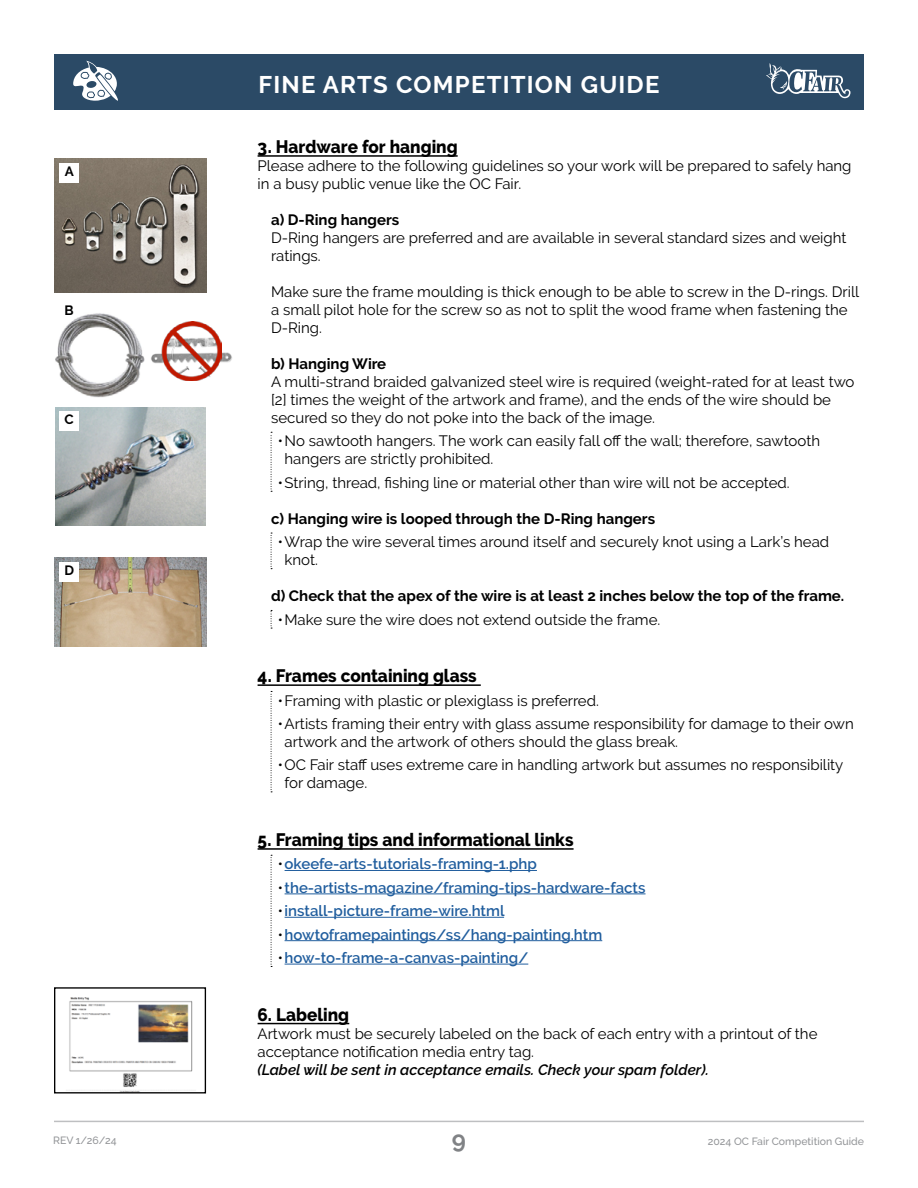
<style>
.page{position:relative;width:918px;height:1188px;background:#fff}
.page>*{position:absolute;margin:0;border:0;box-sizing:border-box;transform-origin:0 0}
.t1{font:700 24px "Raleway";letter-spacing:.05em;color:#fff}
.t2{font:700 24px "Raleway";color:#808285}
.H6_title_12pt_XBold{font:800 18px "Raleway";color:#000;scale:.95 1}
.P1_Paragraph_Style_1{font:15px/18px "Raleway";color:#000}
.t3{font:600 15px "Raleway";color:#215e9e}
.P1_Paragraph_Style_1-2{font:700 15px "Raleway";color:#000}
.P1_Paragraph_Style_1-3{font:italic 600 15px "Raleway";color:#000}
.t4{font:700 13.5px "Raleway";color:#000}
.t5{font:500 10.5px "Raleway";color:#939598}
.s1{font-weight:400;color:#000}
</style>
<div class="page">
<div style="left:54px;top:54px;width:810px;height:55px;background:#2b4a66"></div>
<img style="left:66px;top:997px;width:130px;height:95px">
<div style="left:54px;top:987px;width:152px;height:107px;border:1px solid #000"></div>
<svg style="left:73px;top:61px;width:45px;height:40px"></svg>
<hr style="left:54px;top:1121px;width:810px;height:1px;background:#939598">
<svg style="left:766px;top:63px;width:84px;height:35px"></svg>
<hr style="left:258px;top:155px;width:200px;height:2px;background:#000">
<svg style="left:271px;top:432px;width:1px;height:60px"></svg>
<svg style="left:271px;top:533px;width:1px;height:36px"></svg>
<svg style="left:271px;top:610px;width:1px;height:19px"></svg>
<hr style="left:258px;top:684px;width:223px;height:2px;background:#000">
<svg style="left:271px;top:691px;width:1px;height:101px"></svg>
<hr style="left:258px;top:848px;width:316px;height:2px;background:#000">
<svg style="left:271px;top:855px;width:1px;height:112px"></svg>
<hr style="left:285px;top:870px;width:252px;height:1px;background:#215e9e">
<hr style="left:285px;top:894px;width:361px;height:1px;background:#215e9e">
<hr style="left:285px;top:917px;width:219px;height:1px;background:#215e9e">
<hr style="left:285px;top:940px;width:317px;height:1px;background:#215e9e">
<hr style="left:285px;top:964px;width:243px;height:1px;background:#215e9e">
<hr style="left:258px;top:1023px;width:91px;height:1px;background:#000">
<img style="left:54px;top:159px;width:152px;height:134px">
<img style="left:55px;top:408px;width:150px;height:118px">
<img style="left:55px;top:558px;width:151px;height:88px">
<img style="left:151px;top:341px;width:81px;height:23px">
<img style="left:162px;top:322px;width:59px;height:59px">
<img style="left:55px;top:313px;width:90px;height:85px">
<div style="left:60px;top:163px;width:19px;height:19px;background:#fff"></div>
<div style="left:60px;top:411px;width:19px;height:19px;background:#fff"></div>
<div style="left:60px;top:563px;width:19px;height:19px;background:#fff"></div>
<p class="t4" style="left:65px;top:163px;width:11px">A</p>
<p class="t4" style="left:65px;top:303px;width:11px">B</p>
<p class="t4" style="left:65px;top:412px;width:11px">C</p>
<p class="t4" style="left:64px;top:563px;width:11px">D</p>
<h1 class="t1" style="left:259px;top:71px;width:402px">FINE ARTS COMPETITION GUIDE</h1>
<p class="H6_title_12pt_XBold" style="left:258px;top:136px;width:212px">3. Hardware for hanging</p>
<p class="P1_Paragraph_Style_1" style="left:258px;top:157px;width:596px">Please adhere to the following guidelines so your work will be prepared to safely hang in a busy public venue like the OC Fair.</p>
<p class="P1_Paragraph_Style_1-2" style="left:271px;top:211px;width:130px">a) D-Ring hangers</p>
<p class="P1_Paragraph_Style_1" style="left:271px;top:229px;width:577px">D-Ring hangers are preferred and are available in several standard sizes and weight ratings.</p>
<p class="P1_Paragraph_Style_1" style="left:271px;top:283px;width:590px">Make sure the frame moulding is thick enough to be able to screw in the D-rings. Drill a small pilot hole for the screw so as not to split the wood frame when fastening the<br>D-Ring.</p>
<p class="P1_Paragraph_Style_1-2" style="left:271px;top:355px;width:117px">b) Hanging Wire</p>
<p class="P1_Paragraph_Style_1" style="left:271px;top:373px;width:585px">A multi-strand braided galvanized steel wire is required (weight-rated for at least two [2] times the weight of the artwork and frame), and the ends of the wire should be secured so they do not poke into the back of the image.</p>
<p class="P1_Paragraph_Style_1" style="left:285px;top:432px;width:537px;text-indent:-7px">•No sawtooth hangers. The work can easily fall off the wall; therefore, sawtooth hangers are strictly prohibited.</p>
<p class="P1_Paragraph_Style_1" style="left:278px;top:473px;width:513px">•String, thread, fishing line or material other than wire will not be accepted.</p>
<p class="P1_Paragraph_Style_1-2" style="left:271px;top:510px;width:386px">c) Hanging wire is looped through the D-Ring hangers</p>
<p class="P1_Paragraph_Style_1" style="left:285px;top:533px;width:546px;text-indent:-7px">•Wrap the wire several times around itself and securely knot using a Lark’s head knot.</p>
<p class="P1_Paragraph_Style_1-2" style="left:271px;top:587px;width:575px">d) Check that the apex of the wire is at least 2 inches below the top of the frame.</p>
<p class="P1_Paragraph_Style_1" style="left:278px;top:610px;width:384px">•Make sure the wire does not extend outside the frame.</p>
<p class="H6_title_12pt_XBold" style="left:258px;top:666px;width:232px">4. Frames containing glass</p>
<p class="P1_Paragraph_Style_1" style="left:278px;top:691px;width:323px">•Framing with plastic or plexiglass is preferred.</p>
<p class="P1_Paragraph_Style_1" style="left:285px;top:715px;width:571px;text-indent:-7px">•Artists framing their entry with glass assume responsibility for damage to their own artwork and the artwork of others should the glass break.</p>
<p class="P1_Paragraph_Style_1" style="left:285px;top:756px;width:560px;text-indent:-7px">•OC Fair staff uses extreme care in handling artwork but assumes no responsibility for damage.</p>
<p class="H6_title_12pt_XBold" style="left:258px;top:829px;width:334px">5. Framing tips and informational links</p>
<p class="t3" style="left:278px;top:855px;width:261px"><span class="s1">•</span>okeefe-arts-tutorials-framing-1.php</p>
<p class="t3" style="left:278px;top:879px;width:369px"><span class="s1">•</span>the-artists-magazine/framing-tips-hardware-facts</p>
<p class="t3" style="left:278px;top:902px;width:228px"><span class="s1">•</span>install-picture-frame-wire.html</p>
<p class="t3" style="left:278px;top:926px;width:326px"><span class="s1">•</span>howtoframepaintings/ss/hang-painting.htm</p>
<p class="t3" style="left:278px;top:949px;width:252px"><span class="s1">•</span>how-to-frame-a-canvas-painting/</p>
<p class="H6_title_12pt_XBold" style="left:258px;top:1004px;width:98px">6. Labeling</p>
<p class="P1_Paragraph_Style_1" style="left:258px;top:1024px;width:561px">Artwork must be securely labeled on the back of each entry with a printout of the acceptance notification media entry tag.</p>
<p class="P1_Paragraph_Style_1-3" style="left:258px;top:1061px;width:453px">(Label will be sent in acceptance emails. Check your spam folder).</p>
<p class="t5" style="left:53px;top:1134px;width:65px">REV 1/26/24</p>
<h1 class="t2" style="left:452px;top:1126px;width:16px">9</h1>
<p class="t5" style="left:708px;top:1135px;width:158px">2024 OC Fair Competition Guide</p>
</div>
